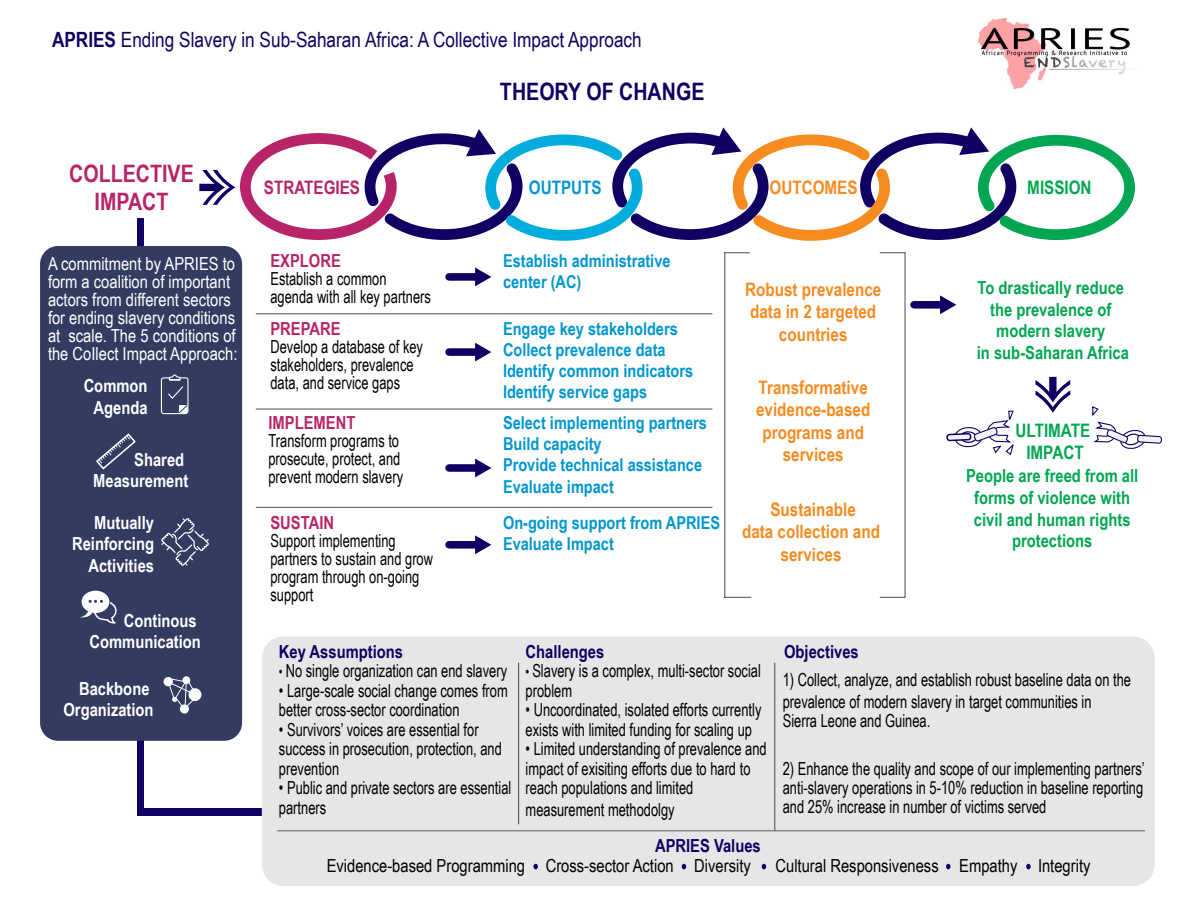
<style>
.page{position:relative;width:1188px;height:918px;background:#fff}
.page>*{position:absolute;margin:0;border:0;box-sizing:border-box;transform-origin:0 0}
.t1{font:700 24px/28.8px "Arial Narrow";color:#b72467;text-align:center}
.t2{font:700 24px "Arial Narrow";color:#100063}
.t3{font:21px "Arial Narrow";color:#100063}
.t4{font:700 18.6px/22.4px "Arial Narrow";color:#f68b1f;text-align:center}
.t5{font:700 18.6px/22.4px "Arial Narrow";color:#00a651;text-align:center}
.t6{font:700 18.6px "Arial Narrow";color:#b72467}
.t7{font:700 18.6px "Arial Narrow";color:#0096d0}
.t8{font:18px/18px "Arial Narrow";color:#000;scale:.87 1}
.t9{font:18px/18px "Arial Narrow";color:#fff}
.t10{font:700 18px/21.6px "Arial Narrow";color:#00a651;text-align:center}
.t11{font:700 18px/21.6px "Arial Narrow";color:#fff;text-align:right}
.t12{font:18px "Arial Narrow";color:#000}
.t13{font:700 18px "Arial Narrow";color:#100063}
.t14{font:700 18px "Arial Narrow";color:#b72467}
.t15{font:700 17.7px/21.3px "Arial Narrow";color:#0096d0}
.s1{font-weight:700}
.s2{font-size:15px}
</style>
<div class="page">
<div style="left:137px;top:808px;width:913px;height:8px;background:#100063"></div>
<div style="left:137px;top:218px;width:6px;height:594px;background:#100063"></div>
<img style="left:979px;top:18px;width:154px;height:70px">
<div style="left:449px;top:273px;width:29px;height:8px;background:#100063"></div>
<svg style="left:475px;top:267px;width:16px;height:19px"></svg>
<div style="left:199px;top:184px;width:21px;height:7px;background:#100063"></div>
<svg style="left:203px;top:127px;width:932px;height:114px"></svg>
<div style="left:1049px;top:377px;width:8px;height:21px;background:#100063"></div>
<svg style="left:1035px;top:380px;width:35px;height:33px"></svg>
<div style="left:914px;top:301px;width:29px;height:8px;background:#100063"></div>
<svg style="left:940px;top:295px;width:16px;height:19px"></svg>
<div style="left:449px;top:348px;width:29px;height:8px;background:#100063"></div>
<svg style="left:475px;top:343px;width:16px;height:18px"></svg>
<div style="left:449px;top:464px;width:29px;height:8px;background:#100063"></div>
<svg style="left:475px;top:459px;width:16px;height:18px"></svg>
<div style="left:449px;top:541px;width:29px;height:8px;background:#100063"></div>
<svg style="left:475px;top:535px;width:16px;height:19px"></svg>
<hr style="left:256px;top:313px;width:456px;height:1px;background:#58595b">
<hr style="left:256px;top:409px;width:456px;height:1px;background:#58595b">
<hr style="left:256px;top:507px;width:456px;height:1px;background:#58595b">
<svg style="left:723px;top:252px;width:29px;height:346px"></svg>
<svg style="left:879px;top:252px;width:27px;height:346px"></svg>
<div style="left:262px;top:637px;width:893px;height:249px;background:#e6e6e6;border-radius:22px"></div>
<div style="left:40px;top:246px;width:202px;height:495px;background:#333b61;border-radius:18px"></div>
<hr style="left:518px;top:663px;width:1px;height:161px;background:#58595b">
<hr style="left:774px;top:663px;width:1px;height:168px;background:#58595b">
<div style="left:82px;top:591px;width:27px;height:22px;background:#fff;border-radius:50%"></div>
<svg style="left:80px;top:600px;width:37px;height:24px"></svg>
<svg style="left:160px;top:374px;width:29px;height:41px"></svg>
<svg style="left:96px;top:433px;width:40px;height:37px"></svg>
<svg style="left:161px;top:518px;width:48px;height:48px"></svg>
<svg style="left:163px;top:677px;width:10px;height:9px"></svg>
<div style="left:180px;top:704px;width:9px;height:10px;background:#fff;border-radius:50%"></div>
<svg style="left:188px;top:688px;width:14px;height:13px"></svg>
<svg style="left:166px;top:678px;width:31px;height:31px"></svg>
<hr style="left:277px;top:830px;width:868px;height:1px;background:#58595b">
<svg style="left:533px;top:864px;width:5px;height:5px"></svg>
<svg style="left:682px;top:864px;width:4px;height:5px"></svg>
<svg style="left:762px;top:864px;width:4px;height:5px"></svg>
<svg style="left:946px;top:864px;width:5px;height:5px"></svg>
<svg style="left:1026px;top:864px;width:5px;height:5px"></svg>
<svg style="left:1092px;top:406px;width:70px;height:43px"></svg>
<svg style="left:946px;top:410px;width:68px;height:45px"></svg>
<p class="t3" style="left:52px;top:24px;width:591px"><span class="s1">APRIES</span> Ending Slavery in Sub-Saharan Africa: A Collective Impact Approach</p>
<h1 class="t2" style="left:500px;top:73px;width:206px">THEORY OF CHANGE</h1>
<h1 class="t1" style="left:69px;top:158px;width:126px">COLLECTIVE<br>IMPACT</h1>
<p class="t9" style="left:48px;top:254px;width:191px">A commitment by APRIES to form a coalition of important actors from different sectors for ending slavery conditions at scale. The 5 conditions of the CoIlect Impact Approach:</p>
<p class="t11" style="left:84px;top:374px;width:65px;text-align:center">Common<br>Agenda</p>
<p class="t11" style="left:93px;top:448px;width:97px">Shared<br>Measurement</p>
<p class="t11" style="left:72px;top:511px;width:84px">Mutually<br>Reinforcing<br>Activities</p>
<p class="t6" style="left:264px;top:173px;width:98px">STRATEGIES</p>
<p class="t7" style="left:529px;top:173px;width:74px">OUTPUTS</p>
<p class="t4" style="left:770px;top:175px;width:89px">OUTCOMES</p>
<p class="t14" style="left:270px;top:247px;width:72px">EXPLORE</p>
<p class="t8" style="left:270px;top:269px;width:186px">Establish a common agenda with all key partners</p>
<p class="t14" style="left:270px;top:315px;width:72px">PREPARE</p>
<p class="t8" style="left:270px;top:337px;width:177px">Develop a database of key stakeholders, prevalence data, and service gaps</p>
<p class="t14" style="left:268px;top:409px;width:88px">IMPLEMENT</p>
<p class="t8" style="left:268px;top:431px;width:156px">Transform programs to prosecute, protect, and prevent modern slavery</p>
<p class="t14" style="left:270px;top:509px;width:65px">SUSTAIN</p>
<p class="t8" style="left:270px;top:531px;width:189px">Support implementing partners to sustain and grow program through on-going support</p>
<p class="t15" style="left:503px;top:249px;width:169px">Establish administrative center (AC)</p>
<p class="t15" style="left:503px;top:317px;width:192px">Engage key stakeholders<br>Collect prevalence data<br>Identify common indicators<br>Identify service gaps</p>
<p class="t15" style="left:503px;top:411px;width:205px">Select implementing partners<br>Build capacity<br>Provide technical assistance<br>Evaluate impact</p>
<p class="t15" style="left:503px;top:511px;width:219px">On-going support from APRIES<br>Evaluate Impact</p>
<p class="t4" style="left:745px;top:277px;width:138px">Robust prevalence data in 2 targeted countries</p>
<p class="t4" style="left:756px;top:375px;width:116px">Transformative evidence-based programs and services</p>
<p class="t4" style="left:742px;top:498px;width:139px">Sustainable<br>data collection and services</p>
<p class="t5" style="left:1027px;top:175px;width:66px">MISSION</p>
<p class="t10" style="left:977px;top:276px;width:154px">To drastically reduce the prevalence of modern slavery<br>in sub-Saharan Africa</p>
<p class="t5" style="left:1016px;top:418px;width:76px">ULTIMATE<br>IMPACT</p>
<p class="t10" style="left:966px;top:464px;width:174px">People are freed from all forms of violence with civil and human rights protections</p>
<p class="t11" style="left:89px;top:609px;width:113px">Continous<br>Communication</p>
<p class="t11" style="left:63px;top:677px;width:92px">Backbone<br>Organization</p>
<p class="t13" style="left:279px;top:638px;width:126px">Key Assumptions</p>
<p class="t8" style="left:279px;top:661px;width:264px"><span class="s2">•</span> No single organization can end slavery</p>
<p class="t8" style="left:279px;top:680px;width:265px;line-height:19.5px">• Large-scale social change comes from better cross-sector coordination</p>
<p class="t8" style="left:279px;top:719px;width:258px;line-height:19.5px">• Survivors’ voices are essential for success in prosecution, protection, and prevention</p>
<p class="t8" style="left:279px;top:778px;width:269px;line-height:19.5px">• Public and private sectors are essential partners</p>
<p class="t13" style="left:526px;top:638px;width:80px">Challenges</p>
<p class="t8" style="left:526px;top:661px;width:272px;line-height:19.5px"><span class="s2">•</span> Slavery is a complex, multi-sector social problem</p>
<p class="t8" style="left:526px;top:700px;width:273px;line-height:19.5px">• Uncoordinated, isolated efforts currently exists with limited funding for scaling up</p>
<p class="t8" style="left:526px;top:739px;width:279px;line-height:19.5px">• Limited understanding of prevalence and impact of exisiting efforts due to hard to reach populations and limited</p>
<p class="t8" style="left:526px;top:800px;width:173px">measurement methodolgy</p>
<p class="t13" style="left:655px;top:832px;width:107px">APRIES Values</p>
<p class="t13" style="left:784px;top:638px;width:76px">Objectives</p>
<p class="t8" style="left:783px;top:669px;width:402px;line-height:21.8px">1) Collect, analyze, and establish robust baseline data on the prevalence of modern slavery in target communities in</p>
<p class="t8" style="left:783px;top:711px;width:171px">Sierra Leone and Guinea.</p>
<p class="t8" style="left:783px;top:758px;width:418px;line-height:19.2px;text-align:justify">2) Enhance the quality and scope of our implementing partners’ anti-slavery operations in 5-10% reduction in baseline reporting and 25% increase in number of victims served</p>
<p class="t12" style="left:327px;top:852px;width:426px">Evidence-based Programming Cross-sector Action Diversity</p>
<p class="t12" style="left:775px;top:852px;width:317px">Cultural Responsiveness Empathy Integrity</p>
</div>
